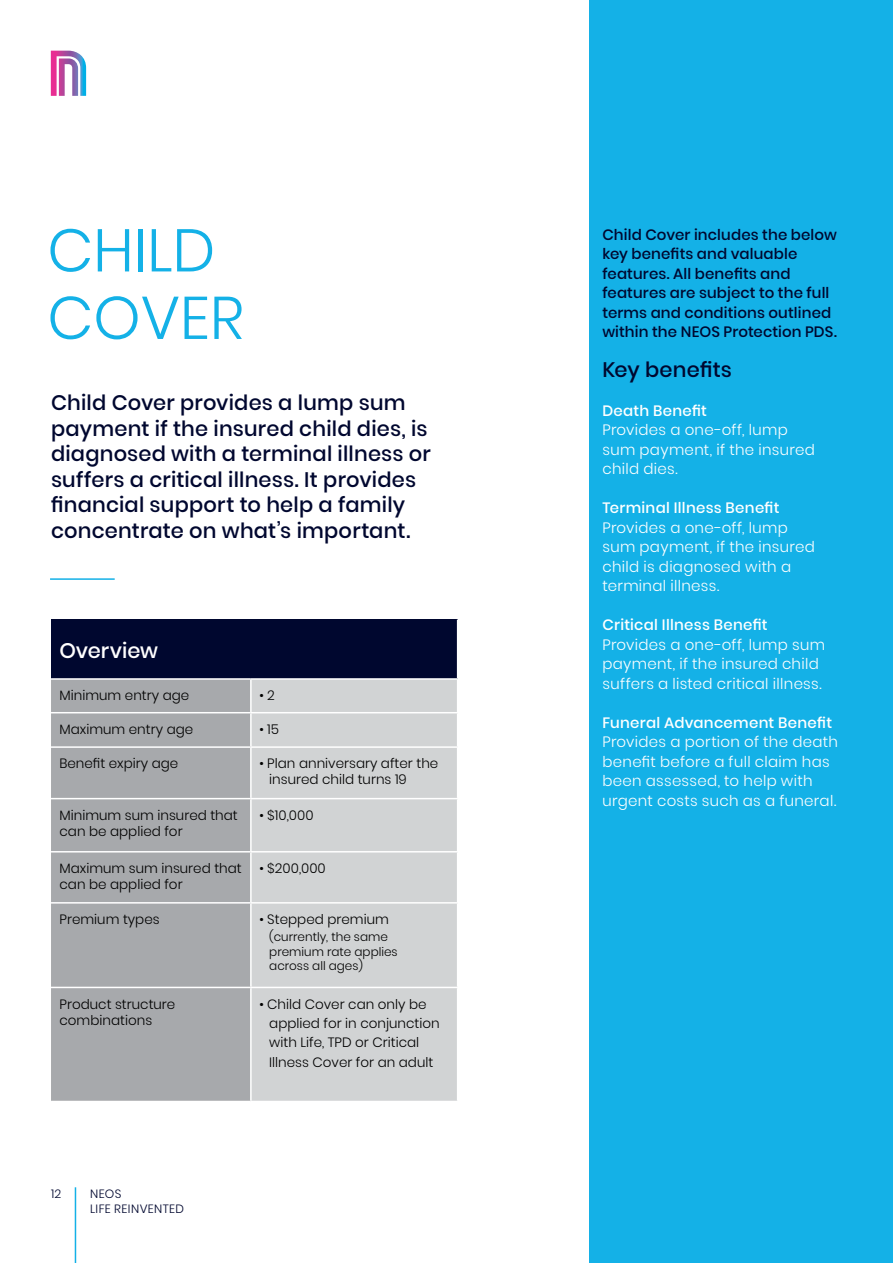
<style>
.page{position:relative;width:893px;height:1263px;background:#fff}
.page>*{position:absolute;margin:0;border:0;box-sizing:border-box;transform-origin:0 0}
.t1{font:300 60px/67.5px "Poppins";color:#14b1e7}
.t2{font:500 21px/25.5px "Poppins";letter-spacing:.01em;color:#00072f}
.t3{font:500 21px "Poppins";color:#fff}
.t4{font:300 15px/19.5px "Poppins";letter-spacing:.02em;color:#fff}
.t5{font:500 15px/19.5px "Poppins";letter-spacing:.01em;color:#00072f}
.t6{font:500 15px "Poppins";letter-spacing:.02em;color:#fff}
.t7{font:300 13.5px/16.2px "Poppins";color:#000}
.t8{font:300 12px/14.4px "Poppins";color:#000}
.t9{font:300 12px/15px "Poppins";letter-spacing:.03em;color:#00072f}
</style>
<div class="page">
<hr style="left:50px;top:578px;width:65px;height:2px;background:#14b1e7">
<svg style="left:51px;top:51px;width:35px;height:45px"></svg>
<div style="left:51px;top:619px;width:407px;height:60px;background:#00072f"></div>
<div style="left:51px;top:680px;width:199px;height:421px;background:#a7a9ac"></div>
<div style="left:252px;top:680px;width:205px;height:421px;background:#d1d3d4"></div>
<hr style="left:457px;top:619px;width:1px;height:59px;background:#fff">
<hr style="left:51px;top:678px;width:200px;height:2px;background:#fff">
<hr style="left:251px;top:678px;width:207px;height:2px;background:#fff">
<hr style="left:51px;top:712px;width:200px;height:1px;background:#fff">
<hr style="left:251px;top:712px;width:207px;height:1px;background:#fff">
<hr style="left:51px;top:746px;width:200px;height:2px;background:#fff">
<hr style="left:251px;top:746px;width:207px;height:2px;background:#fff">
<hr style="left:51px;top:798px;width:200px;height:1px;background:#fff">
<hr style="left:251px;top:798px;width:207px;height:1px;background:#fff">
<hr style="left:51px;top:851px;width:200px;height:1px;background:#fff">
<hr style="left:251px;top:851px;width:207px;height:1px;background:#fff">
<hr style="left:51px;top:902px;width:200px;height:1px;background:#fff">
<hr style="left:251px;top:902px;width:207px;height:1px;background:#fff">
<hr style="left:51px;top:987px;width:200px;height:1px;background:#fff">
<hr style="left:251px;top:987px;width:207px;height:1px;background:#fff">
<div style="left:590px;top:0;width:303px;height:1263px;background:#14b1e7"></div>
<hr style="left:75px;top:1187px;width:1px;height:76px;background:#14b1e7">
<h1 class="t1" style="left:47px;top:217px;width:198px">CHILD<br>COVER</h1>
<h2 class="t2" style="left:51px;top:390px;width:381px">Child Cover provides a lump sum payment if the insured child dies, is diagnosed with a terminal illness or suffers a critical illness. It provides financial support to help a family concentrate on what’s important.</h2>
<h2 class="t3" style="left:60px;top:638px;width:100px">Overview</h2>
<p class="t7" style="left:60px;top:687px;width:131px">Minimum entry age</p>
<p class="t7" style="left:259px;top:687px;width:17px">• 2</p>
<p class="t7" style="left:60px;top:721px;width:135px">Maximum entry age</p>
<p class="t7" style="left:259px;top:721px;width:21px">• 15</p>
<p class="t7" style="left:60px;top:755px;width:120px">Benefit expiry age</p>
<p class="t7" style="left:269px;top:755px;width:171px;text-indent:-10px">• Plan anniversary after the insured child turns 19</p>
<p class="t7" style="left:60px;top:807px;width:180px">Minimum sum insured that can be applied for</p>
<p class="t7" style="left:259px;top:807px;width:56px">• $10,000</p>
<p class="t7" style="left:60px;top:860px;width:184px">Maximum sum insured that can be applied for</p>
<p class="t7" style="left:259px;top:860px;width:68px">• $200,000</p>
<p class="t7" style="left:60px;top:911px;width:102px">Premium types</p>
<p class="t7" style="left:259px;top:911px;width:131px">• Stepped premium</p>
<p class="t8" style="left:269px;top:930px;width:130px">(currently, the same premium rate applies across all ages)</p>
<p class="t7" style="left:60px;top:996px;width:117px">Product structure combinations</p>
<p class="t7" style="left:269px;top:994px;width:172px;line-height:19.5px;text-indent:-10px">• Child Cover can only be applied for in conjunction with Life, TPD or Critical<br>Illness Cover for an adult</p>
<p class="t9" style="left:51px;top:1186px;width:12px">12</p>
<p class="t9" style="left:90px;top:1186px;width:96px">NEOS<br>LIFE REINVENTED</p>
<p class="t5" style="left:602px;top:225px;width:236px">Child Cover includes the below key benefits and valuable features. All benefits and features are subject to the full terms and conditions outlined within the NEOS Protection PDS.</p>
<h2 class="t2" style="left:602px;top:356px;width:131px">Key benefits</h2>
<p class="t6" style="left:602px;top:402px;width:106px">Death Benefit</p>
<p class="t4" style="left:602px;top:420px;width:214px">Provides a one-off, lump sum payment, if the insured child dies.</p>
<p class="t6" style="left:602px;top:499px;width:179px">Terminal Illness Benefit</p>
<p class="t4" style="left:602px;top:518px;width:214px">Provides a one-off, lump sum payment, if the insured child is diagnosed with a terminal illness.</p>
<p class="t6" style="left:602px;top:616px;width:167px">Critical Illness Benefit</p>
<p class="t4" style="left:602px;top:635px;width:224px">Provides a one-off, lump sum payment, if the insured child suffers a listed critical illness.</p>
<p class="t6" style="left:602px;top:714px;width:231px">Funeral Advancement Benefit</p>
<p class="t4" style="left:602px;top:732px;width:237px">Provides a portion of the death benefit before a full claim has been assessed, to help with urgent costs such as a funeral.</p>
</div>
